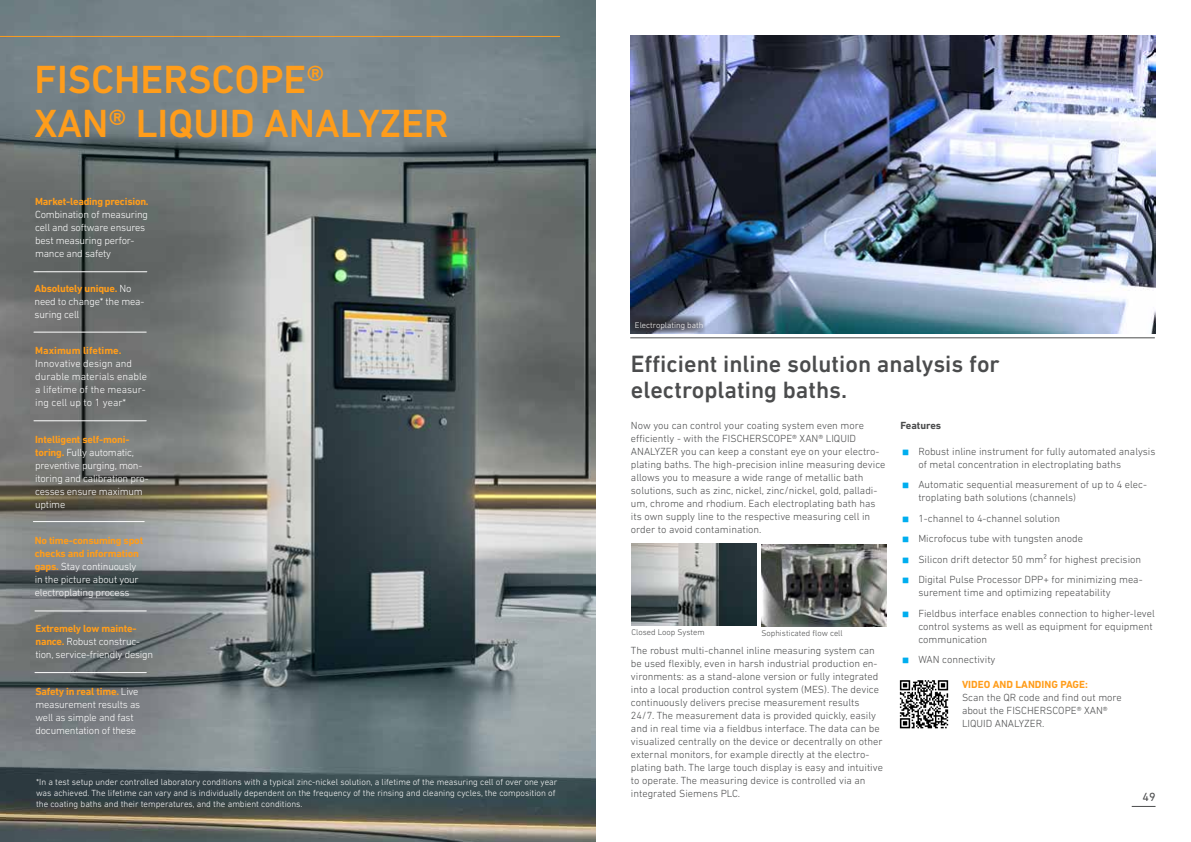
<style>
.page{position:relative;width:1191px;height:842px;background:#fff}
.page>*{position:absolute;margin:0;border:0;box-sizing:border-box;transform-origin:0 0}
.t1{font:500 40px/44px "DIN Next LT Pro";color:#ff9d1b}
.t2{font:700 40px "DIN Next LT Pro";color:#00aeef}
.t3{font:500 24px/26px "DIN Next LT Pro";color:#4b4c4d}
.t4{font:12px "DIN Next LT Pro";color:#4b4c4d}
.t5{font:300 10.5px/13px "DIN Next LT Pro";color:#4b4c4d}
.t6{font:300 10.5px/13px "DIN Next LT Pro";letter-spacing:-.02em;color:#fff}
.t7{font:300 10.5px/13px "DIN Next LT Pro";color:#fff}
.t8{font:700 10.5px "DIN Next LT Pro";color:#ff9d1b}
.t9{font:700 10.5px "DIN Next LT Pro";letter-spacing:-.02em;color:#ff9d1b}
.t10{font:700 10.5px "DIN Next LT Pro";color:#4b4c4d}
.t11{font:300 9px/11px "DIN Next LT Pro";color:#fff}
.t12{font:300 8.5px "DIN Next LT Pro";color:#4b4c4d}
.t13{font:300 8.5px "DIN Next LT Pro";color:#fff}
.s1{font-weight:700;color:#ff9d1b}
</style>
<div class="page">
<img style="left:0;top:0;width:595px;height:842px">
<hr style="left:35px;top:611px;width:111px;height:1px;background:#fff">
<hr style="left:35px;top:672px;width:111px;height:1px;background:#fff">
<hr style="left:33px;top:521px;width:111px;height:1px;background:#fff">
<hr style="left:34px;top:332px;width:112px;height:1px;background:#fff">
<hr style="left:34px;top:420px;width:112px;height:1px;background:#fff">
<hr style="left:34px;top:271px;width:113px;height:1px;background:#fff">
<hr style="left:0;top:36px;width:560px;height:1px;background:#ff9d1b">
<img style="left:631px;top:35px;width:524px;height:298px">
<svg style="left:631px;top:315px;width:74px;height:18px"></svg>
<svg style="left:1131px;top:806px;width:24px;height:1px"></svg>
<img style="left:899px;top:680px;width:50px;height:49px">
<img style="left:632px;top:544px;width:124px;height:81px">
<img style="left:761px;top:545px;width:125px;height:81px">
<hr style="left:630px;top:338px;width:524px;height:1px;background:#4b4c4d">
<h1 class="t1" style="left:35px;top:57px;width:415px">FISCHERSCOPE®<br>XAN® LIQUID ANALYZER</h1>
<p class="t9" style="left:35px;top:195px;width:115px">Market-leading precision.</p>
<p class="t6" style="left:35px;top:208px;width:115px">Combination of measuring cell and software ensures best measuring perfor&shy;mance and safety</p>
<p class="t6" style="left:35px;top:282px;width:111px"><span class="s1">Absolutely unique.</span> No need to change* the mea&shy;suring cell</p>
<p class="t8" style="left:35px;top:345px;width:88px">Maximum lifetime.</p>
<p class="t7" style="left:35px;top:357px;width:113px">Innovative design and durable materials enable a lifetime of the measur&shy;ing cell up to 1 year*</p>
<p class="t6" style="left:35px;top:432px;width:115px"><span class="s1">Intelligent self-moni&shy;toring.</span> Fully automatic, preventive purging, mon&shy;itoring and calibration pro&shy;cesses ensure maximum uptime</p>
<p class="t6" style="left:35px;top:533px;width:110px"><span class="s1">No time-consuming spot checks and information gaps.</span> Stay continuously in the picture about your electroplating process</p>
<p class="t6" style="left:35px;top:622px;width:119px"><span class="s1">Extremely low mainte&shy;nance.</span> Robust construc&shy;tion, service-friendly design</p>
<p class="t6" style="left:35px;top:685px;width:106px"><span class="s1">Safety in real time.</span> Live measurement results as well as simple and fast documentation of these</p>
<p class="t11" style="left:36px;top:776px;width:523px">*In a test setup under controlled laboratory conditions with a typical zinc-nickel solution, a lifetime of the measuring cell of over one year was achieved. The lifetime can vary and is individually dependent on the frequency of the rinsing and cleaning cycles, the composition of the coating baths and their temperatures, and the ambient conditions.</p>
<p class="t13" style="left:635px;top:320px;width:70px">Electroplating bath</p>
<h2 class="t3" style="left:631px;top:350px;width:370px">Efficient inline solution analysis for electroplating baths.</h2>
<p class="t5" style="left:631px;top:419px;width:256px">Now you can control your coating system even more efficiently - with the FISCHERSCOPE® XAN® LIQUID ANALYZER you can keep a constant eye on your electro&shy;plating baths. The high-precision inline measuring device allows you to measure a wide range of metallic bath solutions, such as zinc, nickel, zinc/nickel, gold, palladi&shy;um, chrome and rhodium. Each electroplating bath has its own supply line to the respective measuring cell in order to avoid contamination.</p>
<p class="t10" style="left:900px;top:419px;width:42px">Features</p>
<h1 class="t2" style="left:900px;top:426px;width:12px">∙</h1>
<p class="t5" style="left:918px;top:445px;width:239px">Robust inline instrument for fully automated analysis of metal concentration in electroplating baths</p>
<h1 class="t2" style="left:900px;top:459px;width:12px">∙</h1>
<p class="t5" style="left:918px;top:478px;width:230px">Automatic sequential measurement of up to 4 elec&shy;troplating bath solutions (channels)</p>
<h1 class="t2" style="left:900px;top:493px;width:12px">∙</h1>
<p class="t5" style="left:918px;top:512px;width:143px">1-channel to 4-channel solution</p>
<h1 class="t2" style="left:900px;top:513px;width:12px">∙</h1>
<p class="t5" style="left:918px;top:532px;width:166px">Microfocus tube with tungsten anode</p>
<h1 class="t2" style="left:900px;top:534px;width:12px">∙</h1>
<p class="t5" style="left:918px;top:553px;width:224px">Silicon drift detector 50 mm² for highest precision</p>
<h1 class="t2" style="left:900px;top:554px;width:12px">∙</h1>
<p class="t5" style="left:918px;top:573px;width:226px">Digital Pulse Processor DPP+ for minimizing mea&shy;surement time and optimizing repeatability</p>
<h1 class="t2" style="left:900px;top:588px;width:12px">∙</h1>
<p class="t5" style="left:918px;top:607px;width:238px">Fieldbus interface enables connection to higher-level control systems as well as equipment for equipment communication</p>
<h1 class="t2" style="left:900px;top:634px;width:12px">∙</h1>
<p class="t5" style="left:918px;top:653px;width:79px">WAN connectivity</p>
<p class="t12" style="left:631px;top:627px;width:75px">Closed Loop System</p>
<p class="t12" style="left:761px;top:628px;width:83px">Sophisticated flow cell</p>
<p class="t5" style="left:631px;top:644px;width:253px">The robust multi-channel inline measuring system can be used flexibly, even in harsh industrial production en&shy;vironments: as a stand-alone version or fully integrated into a local production control system (MES). The device continuously delivers precise measurement results 24/7. The measurement data is provided quickly, easily and in real time via a fieldbus interface. The data can be visualized centrally on the device or decentrally on other external monitors, for example directly at the electro&shy;plating bath. The large touch display is easy and intuitive to operate. The measuring device is controlled via an integrated Siemens PLC.</p>
<p class="t8" style="left:962px;top:678px;width:127px">VIDEO AND LANDING PAGE:</p>
<p class="t5" style="left:962px;top:691px;width:161px">Scan the QR code and find out more about the FISCHERSCOPE® XAN®<br>LIQUID ANALYZER.</p>
<p class="t4" style="left:1142px;top:789px;width:15px">49</p>
</div>
